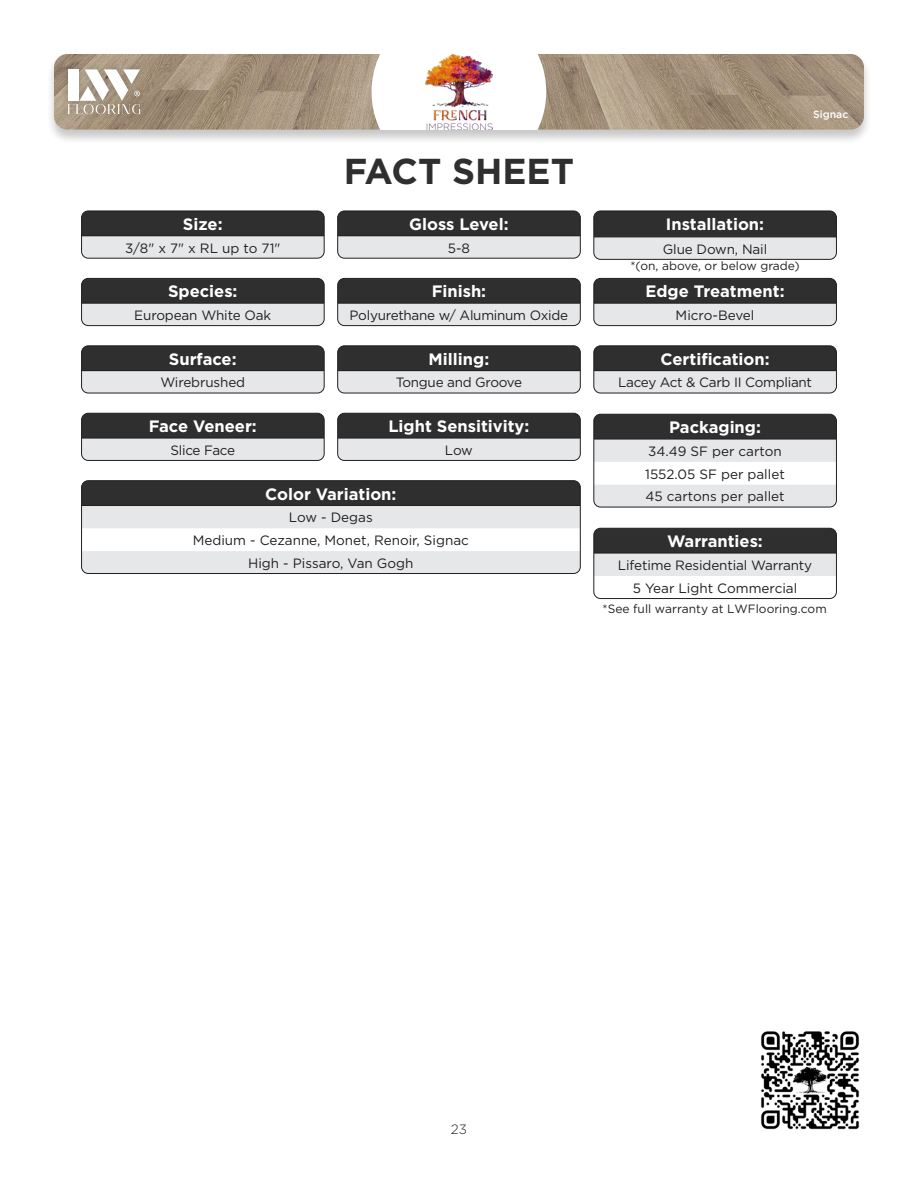
<style>
.page{position:relative;width:918px;height:1188px;background:#fff}
.page>*{position:absolute;margin:0;border:0;box-sizing:border-box;transform-origin:0 0}
.H3_Left{font:700 36px "Gotham";color:#2e2f2e}
.t1{font:700 16.5px "Gotham";color:#fff}
.t2{font:13.5px/22.8px "Gotham";letter-spacing:-.01em;color:#231f20;text-align:center}
.t3{font:300 13.5px "Gotham";color:#231f20}
.t4{font:12px "Gotham";color:#231f20}
.Body_Text{font:500 10.5px "Gotham";color:#fff}
</style>
<div class="page">
<div style="left:46px;top:52px;width:826px;height:93px;background:#231f20;opacity:.25"></div>
<img style="left:54px;top:54px;width:810px;height:76px">
<svg style="left:372px;top:54px;width:174px;height:76px"></svg>
<div style="left:594px;top:278px;width:242px;height:25px;background:#2e2f2e"></div>
<div style="left:594px;top:303px;width:242px;height:23px;background:#e6e7e9"></div>
<hr style="left:594px;top:303px;width:242px;height:1px;background:#231f20">
<div style="left:594px;top:278px;width:243px;height:48px;border:1px solid #231f20;border-radius:7px"></div>
<div style="left:82px;top:211px;width:242px;height:25px;background:#2e2f2e"></div>
<div style="left:82px;top:236px;width:242px;height:22px;background:#e6e7e9"></div>
<hr style="left:82px;top:235px;width:242px;height:1px;background:#231f20">
<div style="left:81px;top:211px;width:243px;height:47px;border:1px solid #231f20;border-radius:7px"></div>
<div style="left:82px;top:278px;width:242px;height:25px;background:#2e2f2e"></div>
<div style="left:82px;top:303px;width:242px;height:23px;background:#e6e7e9"></div>
<hr style="left:82px;top:303px;width:242px;height:1px;background:#231f20">
<div style="left:81px;top:278px;width:243px;height:48px;border:1px solid #231f20;border-radius:7px"></div>
<div style="left:338px;top:413px;width:242px;height:25px;background:#2e2f2e"></div>
<div style="left:338px;top:438px;width:242px;height:22px;background:#e6e7e9"></div>
<hr style="left:338px;top:438px;width:242px;height:1px;background:#231f20">
<div style="left:338px;top:413px;width:242px;height:48px;border:1px solid #231f20;border-radius:7px"></div>
<div style="left:82px;top:346px;width:242px;height:25px;background:#2e2f2e"></div>
<div style="left:82px;top:371px;width:242px;height:22px;background:#e6e7e9"></div>
<hr style="left:82px;top:370px;width:242px;height:1px;background:#231f20">
<div style="left:81px;top:346px;width:243px;height:47px;border:1px solid #231f20;border-radius:7px"></div>
<div style="left:82px;top:413px;width:242px;height:25px;background:#2e2f2e"></div>
<div style="left:82px;top:438px;width:242px;height:22px;background:#e6e7e9"></div>
<hr style="left:82px;top:438px;width:242px;height:1px;background:#231f20">
<div style="left:81px;top:413px;width:243px;height:48px;border:1px solid #231f20;border-radius:7px"></div>
<div style="left:338px;top:211px;width:242px;height:25px;background:#2e2f2e"></div>
<div style="left:338px;top:236px;width:242px;height:22px;background:#e6e7e9"></div>
<hr style="left:338px;top:235px;width:242px;height:1px;background:#231f20">
<div style="left:338px;top:211px;width:242px;height:47px;border:1px solid #231f20;border-radius:7px"></div>
<div style="left:338px;top:278px;width:242px;height:25px;background:#2e2f2e"></div>
<div style="left:338px;top:303px;width:242px;height:23px;background:#e6e7e9"></div>
<hr style="left:338px;top:303px;width:242px;height:1px;background:#231f20">
<div style="left:338px;top:278px;width:242px;height:48px;border:1px solid #231f20;border-radius:7px"></div>
<div style="left:338px;top:346px;width:242px;height:25px;background:#2e2f2e"></div>
<div style="left:338px;top:371px;width:242px;height:22px;background:#e6e7e9"></div>
<hr style="left:338px;top:370px;width:242px;height:1px;background:#231f20">
<div style="left:338px;top:346px;width:242px;height:47px;border:1px solid #231f20;border-radius:7px"></div>
<div style="left:594px;top:346px;width:242px;height:25px;background:#2e2f2e"></div>
<div style="left:594px;top:371px;width:242px;height:22px;background:#e6e7e9"></div>
<hr style="left:594px;top:370px;width:242px;height:1px;background:#231f20">
<div style="left:594px;top:346px;width:243px;height:47px;border:1px solid #231f20;border-radius:7px"></div>
<div style="left:594px;top:414px;width:242px;height:25px;background:#2e2f2e"></div>
<svg style="left:594px;top:440px;width:242px;height:67px"></svg>
<hr style="left:594px;top:439px;width:242px;height:1px;background:#231f20">
<div style="left:594px;top:414px;width:243px;height:93px;border:1px solid #231f20;border-radius:7px"></div>
<div style="left:82px;top:481px;width:498px;height:25px;background:#2e2f2e"></div>
<svg style="left:82px;top:506px;width:498px;height:68px"></svg>
<hr style="left:82px;top:505px;width:498px;height:1px;background:#231f20">
<div style="left:81px;top:481px;width:499px;height:93px;border:1px solid #231f20;border-radius:7px"></div>
<div style="left:594px;top:528px;width:242px;height:25px;background:#2e2f2e"></div>
<div style="left:594px;top:553px;width:242px;height:23px;background:#e6e7e9"></div>
<hr style="left:594px;top:553px;width:242px;height:1px;background:#231f20">
<div style="left:594px;top:528px;width:243px;height:71px;border:1px solid #231f20;border-radius:7px"></div>
<div style="left:594px;top:211px;width:242px;height:26px;background:#2e2f2e"></div>
<div style="left:594px;top:238px;width:242px;height:21px;background:#e6e7e9"></div>
<hr style="left:594px;top:237px;width:242px;height:1px;background:#231f20">
<div style="left:594px;top:211px;width:243px;height:49px;border:1px solid #231f20;border-radius:7px"></div>
<img style="left:761px;top:1031px;width:99px;height:99px">
<img style="left:426px;top:55px;width:66px;height:74px">
<div style="left:60px;top:62px;width:88px;height:59px;background:#231f20;opacity:.25"></div>
<svg style="left:68px;top:69px;width:72px;height:45px"></svg>
<p class="t1" style="left:183px;top:213px;width:41px">Size:</p>
<p class="t2" style="left:125px;top:236px;width:157px">3/8" x 7" x RL up to 71"</p>
<p class="t1" style="left:168px;top:280px;width:71px">Species:</p>
<p class="t2" style="left:134px;top:304px;width:139px">European White Oak</p>
<p class="t1" style="left:169px;top:348px;width:69px">Surface:</p>
<p class="t2" style="left:160px;top:371px;width:86px">Wirebrushed</p>
<p class="t1" style="left:149px;top:415px;width:110px">Face Veneer:</p>
<p class="t2" style="left:170px;top:438px;width:66px">Slice Face</p>
<p class="H3_Left" style="left:344px;top:147px;width:232px">FACT SHEET</p>
<p class="t1" style="left:409px;top:213px;width:101px">Gloss Level:</p>
<p class="t2" style="left:448px;top:236px;width:24px">5-8</p>
<p class="t1" style="left:432px;top:280px;width:56px">Finish:</p>
<p class="t2" style="left:350px;top:304px;width:220px">Polyurethane w/ Aluminum Oxide</p>
<p class="t1" style="left:429px;top:348px;width:62px">Milling:</p>
<p class="t2" style="left:396px;top:371px;width:128px">Tongue and Groove</p>
<p class="t1" style="left:388px;top:415px;width:142px">Light Sensitivity:</p>
<p class="t2" style="left:445px;top:438px;width:29px">Low</p>
<p class="Body_Text" style="left:813px;top:108px;width:37px">Signac</p>
<p class="t1" style="left:666px;top:214px;width:100px">Installation:</p>
<p class="t2" style="left:663px;top:237px;width:106px">Glue Down, Nail</p>
<p class="t4" style="left:630px;top:258px;width:171px">*(on, above, or below grade)</p>
<p class="t1" style="left:646px;top:280px;width:141px">Edge Treatment:</p>
<p class="t2" style="left:676px;top:304px;width:80px">Micro-Bevel</p>
<p class="t1" style="left:660px;top:348px;width:111px">Certification:</p>
<p class="t2" style="left:618px;top:371px;width:195px">Lacey Act &amp; Carb II Compliant</p>
<p class="t1" style="left:669px;top:416px;width:93px">Packaging:</p>
<p class="t2" style="left:645px;top:439px;width:141px;text-align:left">34.49 SF per carton<br>1552.05 SF per pallet</p>
<p class="t1" style="left:265px;top:483px;width:133px">Color Variation:</p>
<p class="t2" style="left:645px;top:485px;width:141px">45 cartons per pallet</p>
<p class="t2" style="left:193px;top:506px;width:278px">Low - Degas<br>Medium - Cezanne, Monet, Renoir, Signac<br>High - Pissaro, Van Gogh</p>
<p class="t1" style="left:667px;top:530px;width:97px">Warranties:</p>
<p class="t2" style="left:618px;top:553px;width:196px">Lifetime Residential Warranty<br>5 Year Light Commercial</p>
<p class="t4" style="left:603px;top:601px;width:226px">*See full warranty at LWFlooring.com</p>
<p class="t3" style="left:451px;top:1121px;width:18px">23</p>
</div>
